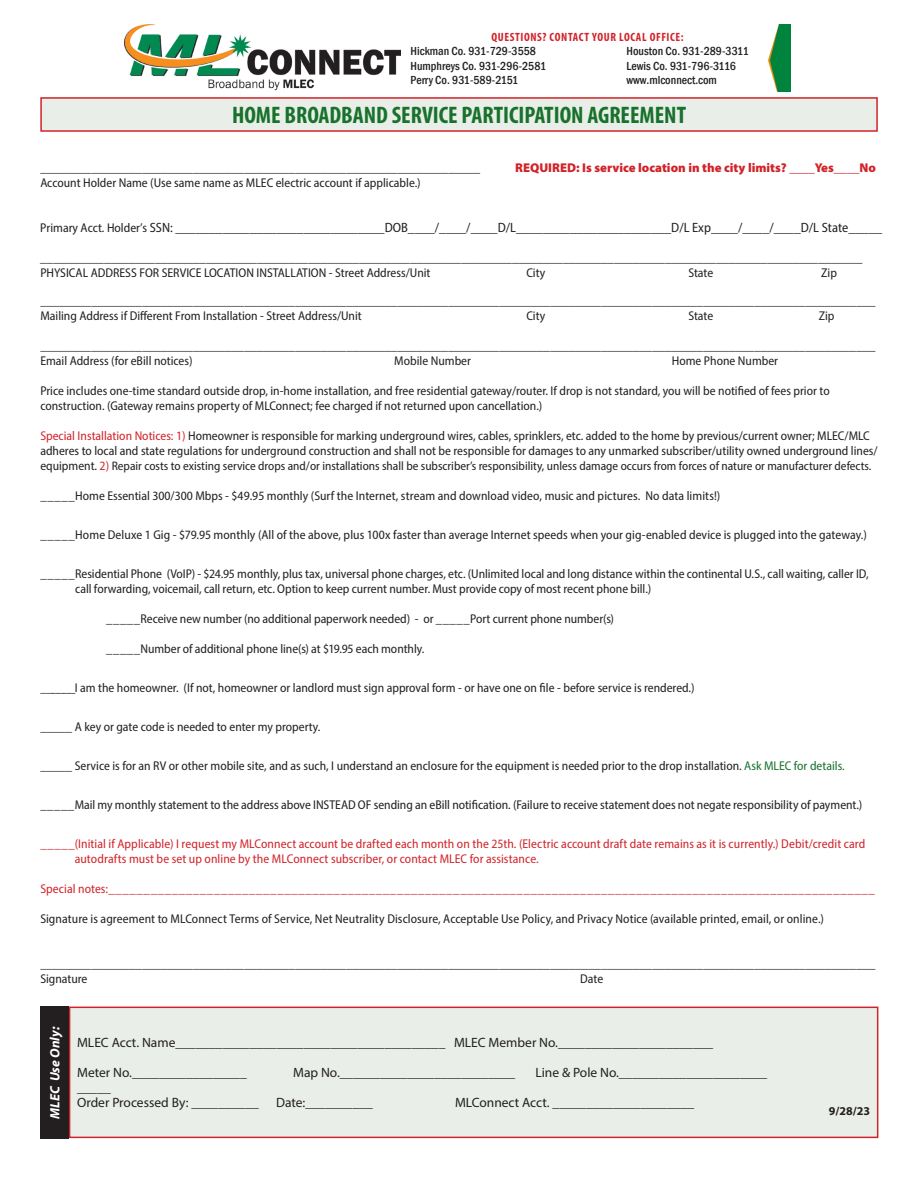
<style>
.page{position:relative;width:918px;height:1188px;background:#fff}
.page>*{position:absolute;margin:0;border:0;box-sizing:border-box;transform-origin:0 0}
.t1{font:700 condensed 24px "Myriad Pro";color:#18712c}
.t2{font:13.5px "Myriad Pro";color:#231f20}
.t3{font:semi-condensed 13.5px "Myriad Pro";color:#231f20}
.t4{font:italic 700 13.5px "Myriad Pro";color:#fff}
.t5{font:semi-condensed 12.75px/15px "Myriad Pro";color:#231f20}
.t6{font:semi-condensed 12.75px/15px "Myriad Pro";letter-spacing:.005em;color:#d1232a}
.t7{font:900 12.75px "Myriad Pro";color:#d1232a}
.t8{font:semi-condensed 12.3px "Myriad Pro";color:#231f20}
.t9{font:500 condensed 12px "Franklin Gothic";color:#231f20}
.t10{font:700 condensed 12px "Myriad Pro";letter-spacing:.05em;color:#d1232a}
.t11{font:700 12px "Myriad Pro";color:#231f20}
.s1{font-size:12.75px}
.s2{color:#d1232a}
.s3{font-size:12.75px;color:#d1232a}
.s4{color:#18712c}
</style>
<div class="page">
<div style="left:70px;top:1007px;width:808px;height:130px;background:#e9efe8"></div>
<div style="left:69px;top:1007px;width:809px;height:131px;border:2px solid #d1232a"></div>
<div style="left:40px;top:1007px;width:29px;height:132px;background:#231f20"></div>
<img style="left:768px;top:25px;width:22px;height:66px">
<img style="left:125px;top:25px;width:275px;height:66px">
<div style="left:41px;top:98px;width:836px;height:33px;background:#e9efe8"></div>
<div style="left:40px;top:97px;width:838px;height:35px;border:2px solid #d1232a"></div>
<p class="t10" style="left:492px;top:29px;width:194px">QUESTIONS? CONTACT YOUR LOCAL OFFICE:</p>
<p class="t9" style="left:410px;top:43px;width:127px">Hickman Co. 931-729-3558</p>
<p class="t9" style="left:626px;top:43px;width:124px">Houston Co. 931-289-3311</p>
<p class="t9" style="left:410px;top:58px;width:137px">Humphreys Co. 931-296-2581</p>
<p class="t9" style="left:626px;top:58px;width:111px">Lewis Co. 931-796-3116</p>
<p class="t9" style="left:410px;top:72px;width:109px">Perry Co. 931-589-2151</p>
<p class="t9" style="left:626px;top:72px;width:92px">www.mlconnect.com</p>
<p class="t1" style="left:232px;top:100px;width:456px">HOME BROADBAND SERVICE PARTICIPATION AGREEMENT</p>
<p class="t5" style="left:40px;top:160px;width:441px">_____________________________________________________________________</p>
<p class="t7" style="left:515px;top:159px;width:362px">REQUIRED: Is service location in the city limits? ____Yes____No</p>
<p class="t5" style="left:40px;top:175px;width:382px">Account Holder Name (Use same name as MLEC electric account if applicable.)</p>
<p class="t3" style="left:40px;top:219px;width:843px"><span class="s1">Primary Acct. Holder’s</span> SSN: _______________________________DOB____/____/____D/L_______________________D/L Exp____/____/____D/L State_____</p>
<p class="t5" style="left:40px;top:250px;width:824px">_________________________________________________________________________________________________________________________________</p>
<p class="t5" style="left:40px;top:265px;width:392px">PHYSICAL ADDRESS FOR SERVICE LOCATION INSTALLATION - Street Address/Unit</p>
<p class="t5" style="left:526px;top:265px;width:20px">City</p>
<p class="t5" style="left:688px;top:265px;width:26px">State</p>
<p class="t5" style="left:821px;top:265px;width:17px">Zip</p>
<p class="t5" style="left:40px;top:293px;width:837px">___________________________________________________________________________________________________________________________________</p>
<p class="t5" style="left:40px;top:308px;width:323px">Mailing Address if Different From Installation - Street Address/Unit</p>
<p class="t5" style="left:526px;top:308px;width:20px">City</p>
<p class="t5" style="left:688px;top:308px;width:26px">State</p>
<p class="t5" style="left:819px;top:308px;width:17px">Zip</p>
<p class="t5" style="left:40px;top:338px;width:837px">___________________________________________________________________________________________________________________________________</p>
<p class="t5" style="left:40px;top:353px;width:154px">Email Address (for eBill notices)</p>
<p class="t5" style="left:394px;top:353px;width:78px">Mobile Number</p>
<p class="t5" style="left:672px;top:353px;width:108px">Home Phone Number</p>
<p class="t5" style="left:40px;top:383px;width:791px">Price includes one-time standard outside drop, in-home installation, and free residential gateway/router. If drop is not standard, you will be notified of fees prior to construction. (Gateway remains property of MLConnect; fee charged if not returned upon cancellation.)</p>
<p class="t5" style="left:40px;top:428px;width:839px"><span class="s2">Special Installation Notices: 1)</span> Homeowner is responsible for marking underground wires, cables, sprinklers, etc. added to the home by previous/current owner; MLEC/MLC adheres to local and state regulations for underground construction and shall not be responsible for damages to any unmarked subscriber/utility owned underground lines/</p>
<p class="t8" style="left:40px;top:458px;width:833px"><span class="s1">equipment.</span> <span class="s3">2)</span> Repair costs to existing service drops and/or installations shall be subscriber’s responsibility, unless damage occurs from forces of nature or manufacturer defects.</p>
<p class="t5" style="left:40px;top:488px;width:682px">_____Home Essential 300/300 Mbps - $49.95 monthly (Surf the Internet, stream and download video, music and pictures. No data limits!)</p>
<p class="t5" style="left:40px;top:527px;width:828px">_____Home Deluxe 1 Gig - $79.95 monthly (All of the above, plus 100x faster than average Internet speeds when your gig-enabled device is plugged into the gateway.)</p>
<p class="t5" style="left:75px;top:566px;width:795px;text-indent:-35px">_____Residential Phone (VoIP) - $24.95 monthly, plus tax, universal phone charges, etc. (Unlimited local and long distance within the continental U.S., call waiting, caller ID, call forwarding, voicemail, call return, etc. Option to keep current number. Must provide copy of most recent phone bill.)</p>
<p class="t5" style="left:106px;top:611px;width:509px">_____Receive new number (no additional paperwork needed) - or _____Port current phone number(s)</p>
<p class="t5" style="left:106px;top:641px;width:320px">_____Number of additional phone line(s) at $19.95 each monthly.</p>
<p class="t5" style="left:40px;top:680px;width:656px">______I am the homeowner. (If not, homeowner or landlord must sign approval form - or have one on file - before service is rendered.)</p>
<p class="t5" style="left:40px;top:719px;width:282px">_____ A key or gate code is needed to enter my property.</p>
<p class="t5" style="left:40px;top:758px;width:806px">_____ Service is for an RV or other mobile site, and as such, I understand an enclosure for the equipment is needed prior to the drop installation. <span class="s4">Ask MLEC for details.</span></p>
<p class="t5" style="left:40px;top:797px;width:823px">_____Mail my monthly statement to the address above INSTEAD OF sending an eBill notification. (Failure to receive statement does not negate responsibility of payment.)</p>
<p class="t6" style="left:75px;top:836px;width:792px;text-indent:-34px">_____(Initial if Applicable) I request my MLConnect account be drafted each month on the 25th. (Electric account draft date remains as it is currently.) Debit/credit card autodrafts must be set up online by the MLConnect subscriber, or contact MLEC for assistance.</p>
<p class="t6" style="left:40px;top:881px;width:836px">Special notes:_____________________________________________________________________________________________________________</p>
<p class="t5" style="left:40px;top:911px;width:785px">Signature is agreement to MLConnect Terms of Service, Net Neutrality Disclosure, Acceptable Use Policy, and Privacy Notice (available printed, email, or online.)</p>
<p class="t5" style="left:40px;top:956px;width:837px">___________________________________________________________________________________________________________________________________</p>
<p class="t5" style="left:40px;top:971px;width:49px">Signature</p>
<p class="t5" style="left:580px;top:971px;width:24px">Date</p>
<p class="t4" style="left:46px;top:1119px;width:94px;rotate:-90deg">MLEC Use Only:</p>
<p class="t2" style="left:77px;top:1035px;width:638px">MLEC Acct. Name________________________________________ MLEC Member No._______________________</p>
<p class="t2" style="left:77px;top:1065px;width:171px">Meter No._________________</p>
<p class="t2" style="left:293px;top:1065px;width:224px">Map No.__________________________</p>
<p class="t2" style="left:535px;top:1065px;width:234px">Line &amp; Pole No.______________________</p>
<p class="t2" style="left:77px;top:1080px;width:35px">_____</p>
<p class="t2" style="left:77px;top:1095px;width:183px">Order Processed By: __________</p>
<p class="t2" style="left:276px;top:1095px;width:98px">Date:__________</p>
<p class="t2" style="left:455px;top:1095px;width:241px">MLConnect Acct. _____________________</p>
<p class="t11" style="left:829px;top:1103px;width:43px">9/28/23</p>
</div>
